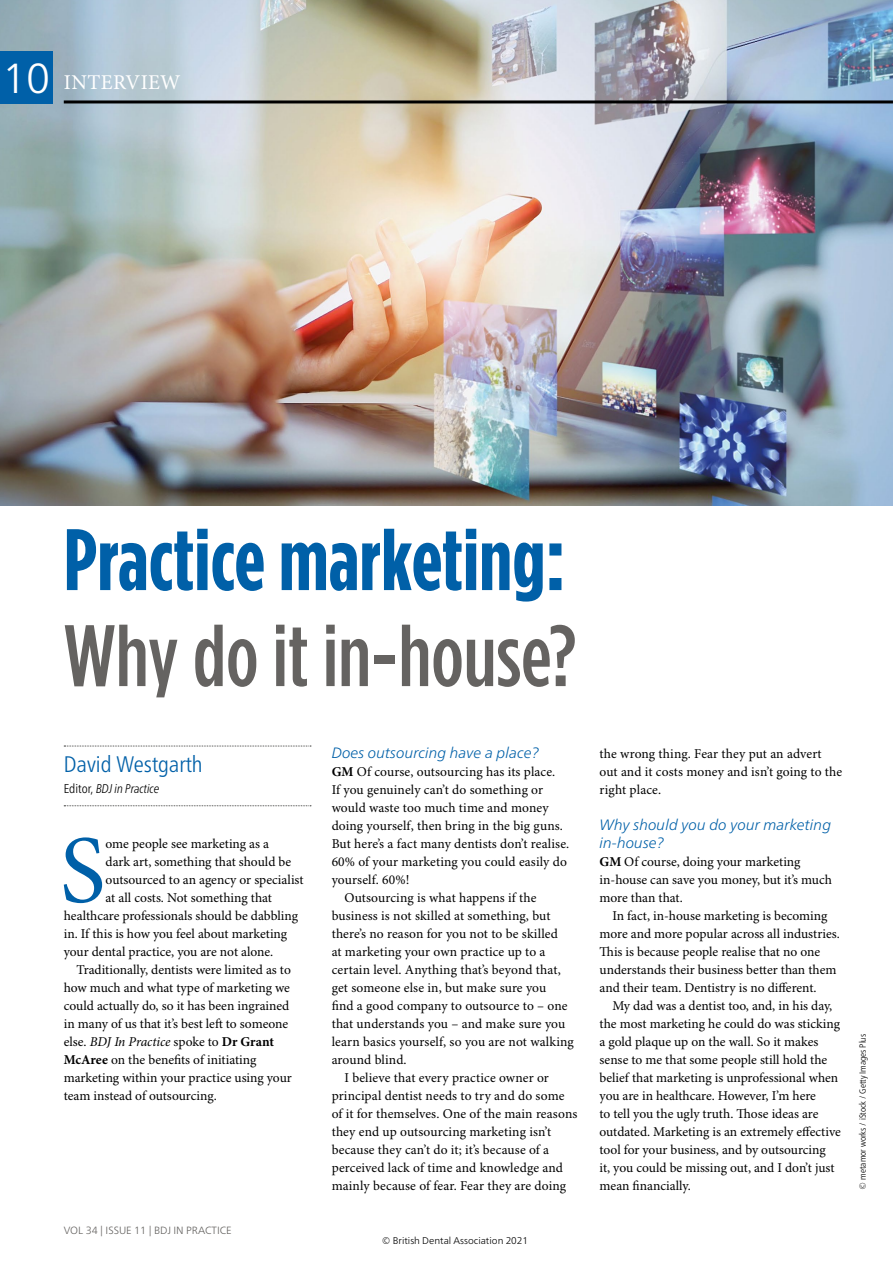
<style>
.page{position:relative;width:893px;height:1263px;background:#fff}
.page>*{position:absolute;margin:0;border:0;box-sizing:border-box;transform-origin:0 0}
.Para_body_drop_cap{font:96.6px "Minion Pro";color:#0060a8}
.Title_headline_colou{font:700 87px/96px "Gotham Condensed";color:#0060a8}
.NoXML_page_numbers{font:300 42px "Frutiger Neue LT Pro";color:#fff}
.NoXML_author_name{font:300 condensed 22.5px "Frutiger Neue LT Pro";color:#0060a8}
.NoXML_category{font:21px "Minion Pro";letter-spacing:.015em;color:#fff}
.Para_Question_subhea{font:italic 300 15px/18px "Frutiger Neue LT Pro";color:#0060a8}
.Para_body{font:13.5px/18px "Minion Pro";color:#000}
.Para_body_1st{font:13.5px/18px "Minion Pro";letter-spacing:.005em;color:#000}
.Para_body_drop_cap-2{font:13.5px "Minion Pro";letter-spacing:-.005em;color:#000}
.Biography_author_job{font:italic 300 condensed 12.75px "Frutiger Neue LT Pro";color:#000}
.NoXML_footer{font:300 10.5px "Frutiger Neue LT Pro";color:#656361}
.NoXML_Hidden_for_Onl{font:300 9.75px "Frutiger Neue LT Pro";color:#000}
.Image_Source_credit{font:300 condensed 9px "Frutiger Neue LT Pro";color:#000}
.s1{font-weight:500;color:#656361}
.s2{font-style:normal}
.s3{font-style:italic}
.s4{font-weight:700}
</style>
<div class="page">
<img style="left:0;top:0;width:893px;height:506px">
<div style="left:0;top:51px;width:52px;height:52px;background:#0060a8"></div>
<hr style="left:64px;top:100px;width:829px;height:3px;background:#000">
<svg style="left:64px;top:746px;width:247px;height:1px"></svg>
<svg style="left:64px;top:805px;width:247px;height:1px"></svg>
<p class="NoXML_page_numbers" style="left:2px;top:54px;width:50px">10</p>
<p class="NoXML_category" style="left:64px;top:70px;width:118px">INTERVIEW</p>
<p class="Title_headline_colou" style="left:64px;top:511px;width:514px">Practice marketing:<br><span class="s1">Why do it in-house?</span></p>
<p class="NoXML_author_name" style="left:64px;top:751px;width:140px">David Westgarth</p>
<p class="Biography_author_job" style="left:64px;top:781px;width:97px"><span class="s2">Editor,</span> BDJ in Practice</p>
<p class="Para_body_drop_cap" style="left:60px;top:813px;width:47px">S</p>
<p class="Para_body_drop_cap-2" style="left:106px;top:835px;width:165px">ome people see marketing as a</p>
<p class="Para_body_drop_cap-2" style="left:106px;top:853px;width:187px">dark art, something that should be</p>
<p class="Para_body_drop_cap-2" style="left:106px;top:871px;width:199px">outsourced to an agency or specialist</p>
<p class="Para_body_drop_cap-2" style="left:106px;top:889px;width:168px">at all costs. Not something that</p>
<p class="Para_body_drop_cap-2" style="left:64px;top:907px;width:236px">healthcare professionals should be dabbling</p>
<p class="Para_body_drop_cap-2" style="left:64px;top:925px;width:225px">in. If this is how you feel about marketing</p>
<p class="Para_body_drop_cap-2" style="left:64px;top:943px;width:211px">your dental practice, you are not alone.</p>
<p class="Para_body" style="left:64px;top:961px;width:230px;text-indent:13px">Traditionally, dentists were limited as to how much and what type of marketing we could actually do, so it has been ingrained in many of us that it’s best left to someone else. <span class="s3">BDJ In Practice</span> spoke to <span class="s4">Dr Grant McAree</span> on the benefits of initiating marketing within your practice using your team instead of outsourcing.</p>
<p class="NoXML_footer" style="left:64px;top:1224px;width:169px">VOL 34 | ISSUE 11 | BDJ IN PRACTICE</p>
<p class="Para_Question_subhea" style="left:332px;top:743px;width:209px">Does outsourcing have a place?</p>
<p class="Para_body_1st" style="left:332px;top:763px;width:239px"><span class="s4">GM</span> Of course, outsourcing has its place.<br>If you genuinely can’t do something or would waste too much time and money doing yourself, then bring in the big guns.<br>But here’s a fact many dentists don’t realise.<br>60% of your marketing you could easily do yourself. 60%!</p>
<p class="Para_body" style="left:332px;top:889px;width:244px;text-indent:13px">Outsourcing is what happens if the business is not skilled at something, but there’s no reason for you not to be skilled<br>at marketing your own practice up to a certain level. Anything that’s beyond that, get someone else in, but make sure you<br>find a good company to outsource to – one that understands you – and make sure you learn basics yourself, so you are not walking around blind.</p>
<p class="Para_body" style="left:332px;top:1069px;width:247px;text-indent:13px">I believe that every practice owner or principal dentist needs to try and do some of it for themselves. One of the main reasons they end up outsourcing marketing isn’t because they can’t do it; it’s because of a perceived lack of time and knowledge and mainly because of fear. Fear they are doing</p>
<p class="NoXML_Hidden_for_Onl" style="left:382px;top:1234px;width:148px">© British Dental Association 2021</p>
<p class="Para_body" style="left:600px;top:745px;width:244px">the wrong thing. Fear they put an advert out and it costs money and isn’t going to the right place.</p>
<p class="Para_Question_subhea" style="left:600px;top:815px;width:233px">Why should you do your marketing in-house?</p>
<p class="Para_body_1st" style="left:600px;top:853px;width:234px"><span class="s4">GM</span> Of course, doing your marketing in-house can save you money, but it’s much more than that.</p>
<p class="Para_body" style="left:600px;top:907px;width:242px;text-indent:13px">In fact, in-house marketing is becoming more and more popular across all industries.<br>This is because people realise that no one understands their business better than them and their team. Dentistry is no different.</p>
<p class="Para_body" style="left:600px;top:997px;width:243px;text-indent:13px">My dad was a dentist too, and, in his day, the most marketing he could do was sticking a gold plaque up on the wall. So it makes sense to me that some people still hold the belief that marketing is unprofessional when you are in healthcare. However, I’m here<br>to tell you the ugly truth. Those ideas are outdated. Marketing is an extremely effective tool for your business, and by outsourcing<br>it, you could be missing out, and I don’t just mean financially.</p>
<p class="Image_Source_credit" style="left:857px;top:1190px;width:157px;rotate:-90deg">© metamor works / iStock / Getty Images Plus</p>
</div>
